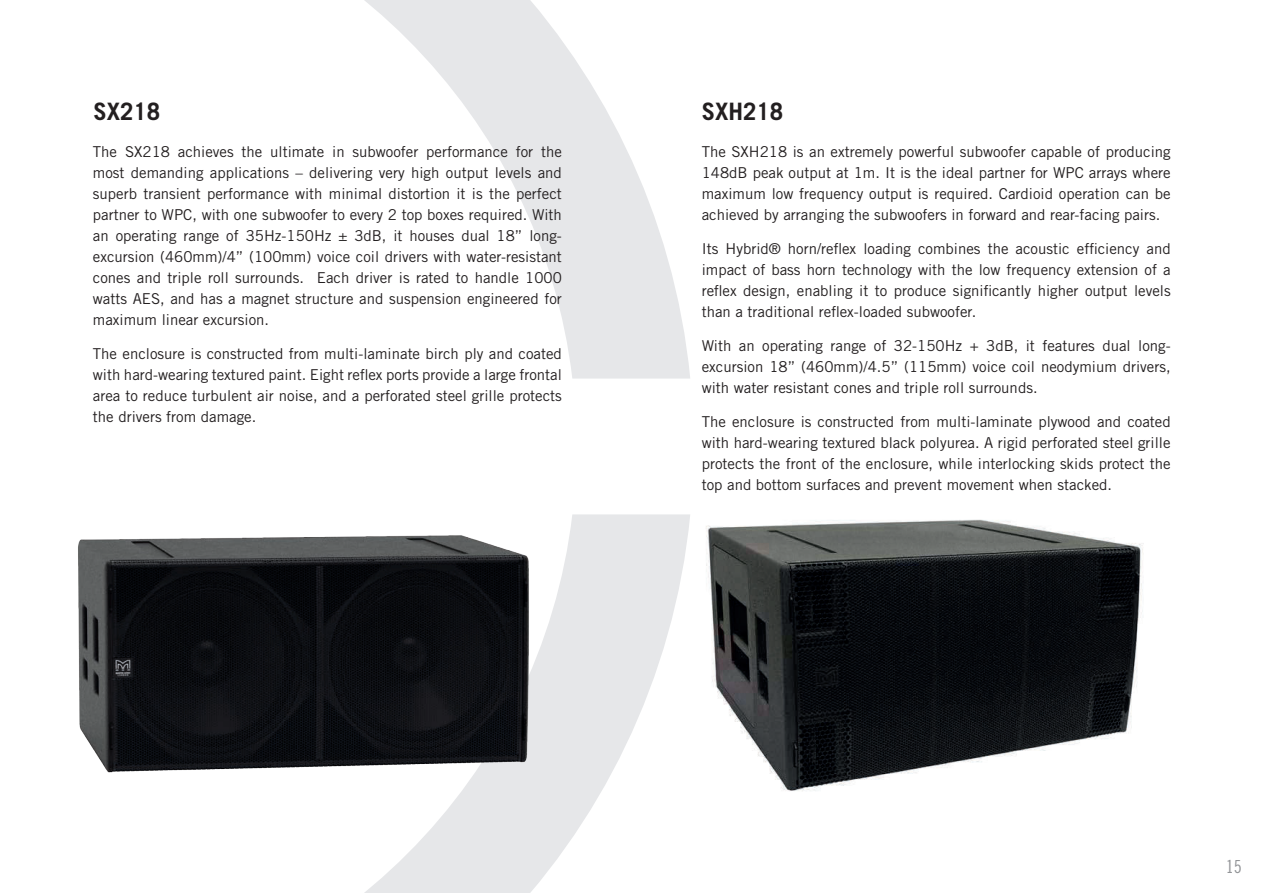
<style>
.page{position:relative;width:1263px;height:893px;background:#fff}
.page>*{position:absolute;margin:0;border:0;box-sizing:border-box;transform-origin:0 0}
.t1{font:700 24px "Trade Gothic";color:#231f20}
.t2{font:18px "Trade Gothic Cond Eighteen";color:#939598}
.t3{font:15px/21px "Trade Gothic";color:#231f20;text-align:justify}
</style>
<div class="page">
<svg style="left:364px;top:0;width:326px;height:379px"></svg>
<svg style="left:542px;top:514px;width:148px;height:364px;fill:#e6e7e9"></svg>
<img style="left:78px;top:535px;width:464px;height:358px">
<img style="left:706px;top:519px;width:438px;height:272px">
<h1 class="t1" style="left:94px;top:96px;width:68px">SX218</h1>
<h1 class="t1" style="left:702px;top:96px;width:83px">SXH218</h1>
<p class="t3" style="left:702px;top:141px;width:470px">The SXH218 is an extremely powerful subwoofer capable of producing 148dB peak output at 1m. It is the ideal partner for WPC arrays where maximum low frequency output is required. Cardioid operation can be achieved by arranging the subwoofers in forward and rear-facing pairs.</p>
<p class="t3" style="left:702px;top:238px;width:470px">Its Hybrid® horn/reflex loading combines the acoustic efficiency and impact of bass horn technology with the low frequency extension of a reflex design, enabling it to produce significantly higher output levels than a traditional reflex-loaded subwoofer.</p>
<p class="t3" style="left:702px;top:335px;width:470px">With an operating range of 32-150Hz + 3dB, it features dual long&shy;excursion 18” (460mm)/4.5” (115mm) voice coil neodymium drivers, with water resistant cones and triple roll surrounds.</p>
<p class="t3" style="left:702px;top:411px;width:470px">The enclosure is constructed from multi-laminate plywood and coated with hard-wearing textured black polyurea. A rigid perforated steel grille protects the front of the enclosure, while interlocking skids protect the top and bottom surfaces and prevent movement when stacked.</p>
<p class="t3" style="left:93px;top:141px;width:470px">The SX218 achieves the ultimate in subwoofer performance for the most demanding applications – delivering very high output levels and superb transient performance with minimal distortion it is the perfect partner to WPC, with one subwoofer to every 2 top boxes required. With an operating range of 35Hz-150Hz ± 3dB, it houses dual 18” long&shy;excursion (460mm)/4” (100mm) voice coil drivers with water-resistant cones and triple roll surrounds. Each driver is rated to handle 1000 watts AES, and has a magnet structure and suspension engineered for maximum linear excursion.</p>
<p class="t3" style="left:93px;top:343px;width:470px">The enclosure is constructed from multi-laminate birch ply and coated with hard-wearing textured paint. Eight reflex ports provide a large frontal area to reduce turbulent air noise, and a perforated steel grille protects the drivers from damage.</p>
<p class="t2" style="left:1226px;top:856px;width:17px">15</p>
</div>
